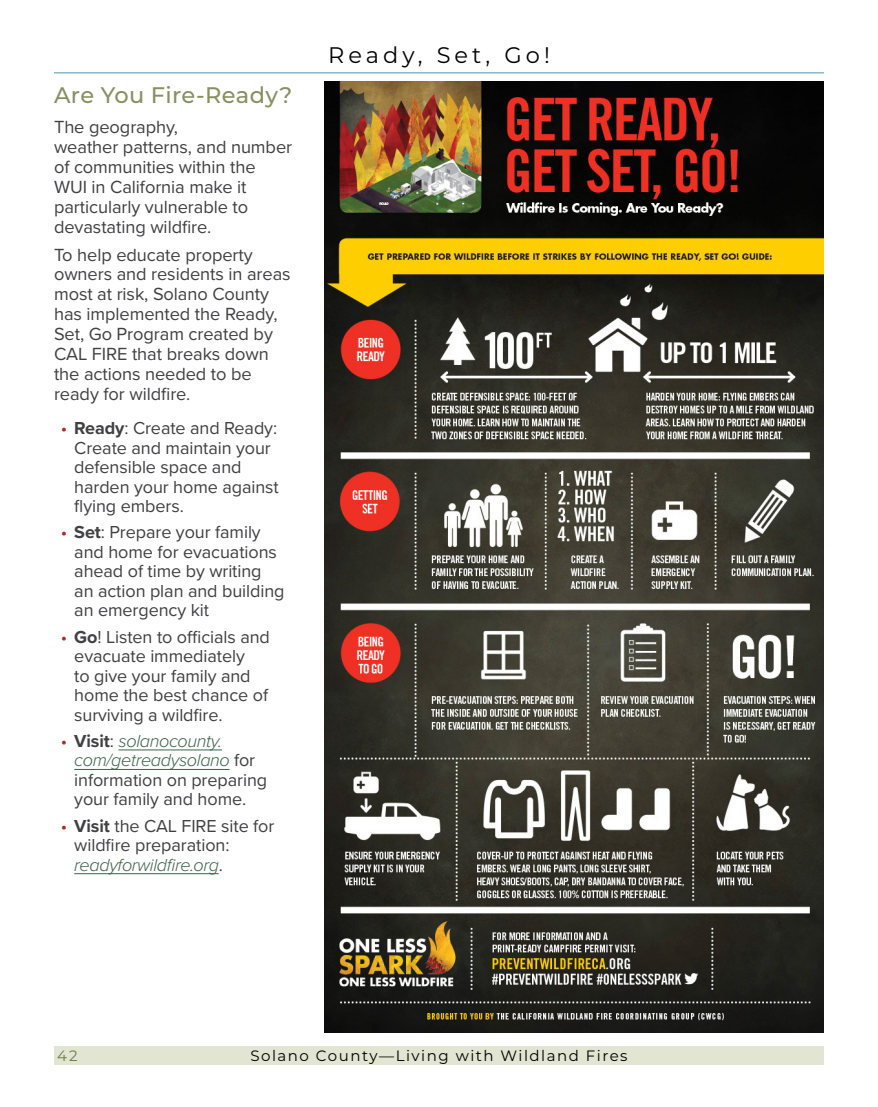
<style>
.page{position:relative;width:878px;height:1107px;background:#fff}
.page>*{position:absolute;margin:0;border:0;box-sizing:border-box;transform-origin:0 0}
.Page_Header__green_u_c__TOC{font:500 22.5px "Montserrat";letter-spacing:.02em;color:#879061}
.Master_Headers{font:22.5px "Montserrat";letter-spacing:.18em;color:#000}
.body_basic_No_1st_line_indent{font:18.15px/20px "Proxima Nova";letter-spacing:-.005em;color:#414042}
.t1{font:18px/19.5px "Proxima Nova";letter-spacing:-.005em;color:#414042}
.t2{font:15px "Montserrat";letter-spacing:.1em;color:#000}
.t3{font:15px "Montserrat";color:#707e44}
.s1{color:#ab2b29}
.s2{font-weight:700}
.s3{font-weight:300;font-style:italic;color:#3a6449}
</style>
<div class="page">
<div style="left:54px;top:1046px;width:770px;height:19px;background:#e1e5d1"></div>
<hr style="left:54px;top:72px;width:770px;height:1px;background:#629fbc">
<hr style="left:118px;top:750px;width:104px;height:1px;background:#3a6449">
<hr style="left:74px;top:769px;width:155px;height:1px;background:#3a6449">
<hr style="left:74px;top:873px;width:145px;height:1px;background:#3a6449">
<img style="left:324px;top:81px;width:500px;height:952px">
<p class="Page_Header__green_u_c__TOC" style="left:54px;top:79px;width:240px">Are You Fire-Ready?</p>
<p class="body_basic_No_1st_line_indent" style="left:54px;top:116px;width:240px">The geography,<br>weather patterns, and number of communities within the<br>WUI in California make it particularly vulnerable to devastating wildfire.</p>
<p class="body_basic_No_1st_line_indent" style="left:54px;top:244px;width:238px">To help educate property owners and residents in areas most at risk, Solano County has implemented the Ready,<br>Set, Go Program created by<br>CAL FIRE that breaks down the actions needed to be ready for wildfire.</p>
<p class="t1" style="left:74px;top:418px;width:206px;text-indent:-14px"><span class="s1">•</span> <span class="s2">Ready</span>: Create and Ready:<br>Create and maintain your defensible space and harden your home against flying embers.</p>
<p class="t1" style="left:74px;top:522px;width:212px;text-indent:-14px"><span class="s1">•</span> <span class="s2">Set</span>: Prepare your family and home for evacuations ahead of time by writing an action plan and building an emergency kit</p>
<p class="t1" style="left:74px;top:626px;width:197px;text-indent:-14px"><span class="s1">•</span> <span class="s2">Go</span>! Listen to officials and evacuate immediately<br>to give your family and home the best chance of surviving a wildfire.</p>
<p class="t1" style="left:74px;top:730px;width:194px;text-indent:-14px"><span class="s1">•</span> <span class="s2">Visit</span>: <span class="s3">solanocounty. com/getreadysolano</span> for information on preparing your family and home.</p>
<p class="t1" style="left:74px;top:815px;width:202px;text-indent:-14px"><span class="s1">•</span> <span class="s2">Visit</span> the CAL FIRE site for wildfire preparation: <span class="s3">readyforwildfire.org</span>.</p>
<p class="Master_Headers" style="left:328px;top:40px;width:223px">Ready, Set, Go!</p>
<p class="t3" style="left:57px;top:1045px;width:22px">42</p>
<p class="t2" style="left:250px;top:1045px;width:378px">Solano County—Living with Wildland Fires</p>
</div>
